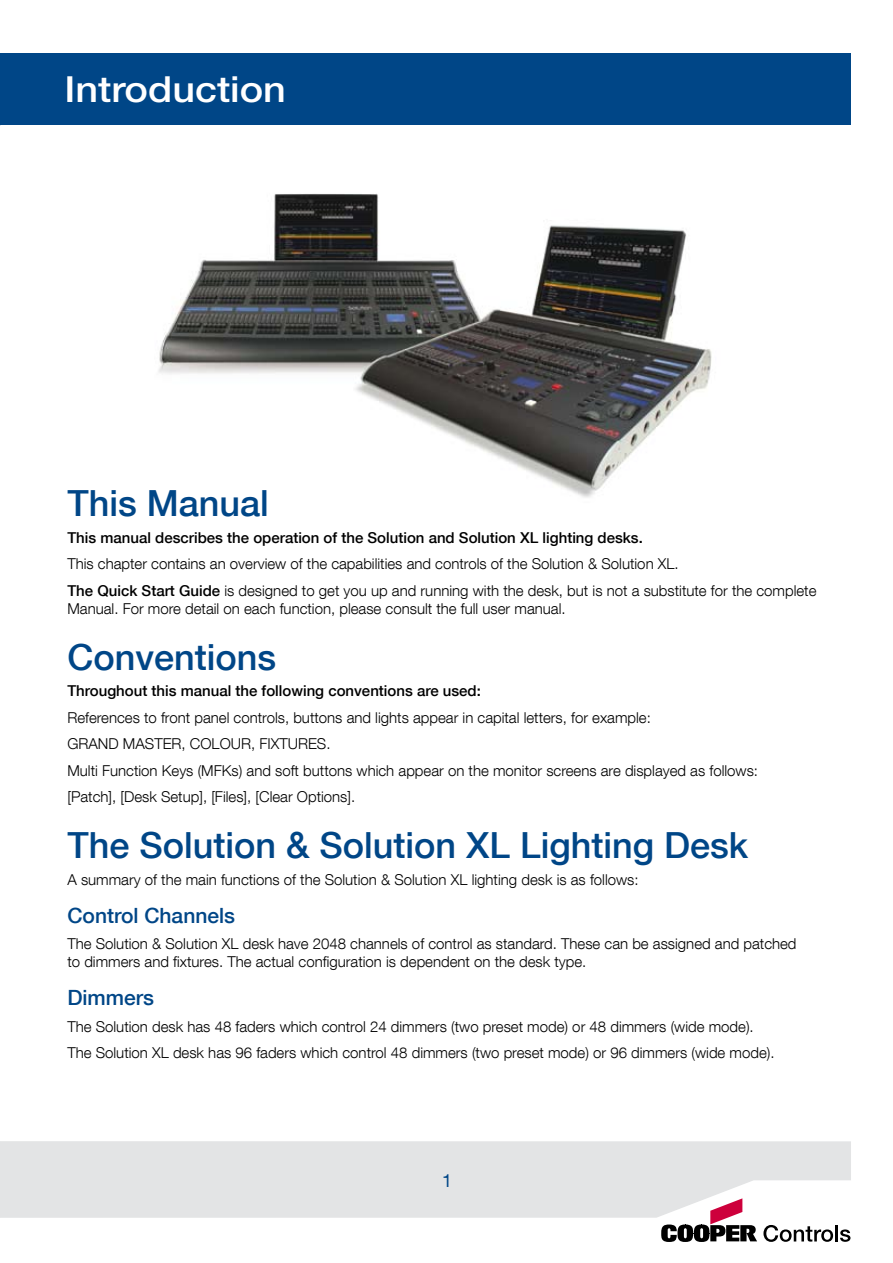
<style>
.page{position:relative;width:893px;height:1263px;background:#fff}
.page>*{position:absolute;margin:0;border:0;box-sizing:border-box;transform-origin:0 0}
.t1{font:500 36px "Helvetica Neue LT Com";color:#004687}
.t2{font:500 36px "Helvetica Neue";color:#fff;scale:1.1 1}
.t3{font:500 21px "Helvetica Neue LT Com";color:#004687}
.t4{font:18px "Helvetica Neue";color:#004687}
.t5{font:300 15px/26.5px "Helvetica Neue LT Com";color:#000}
.t6{font:500 15px "Helvetica Neue LT Com";color:#000}
.s1{font-weight:500}
</style>
<div class="page">
<div style="left:0;top:1141px;width:851px;height:77px;background:#e3e4e5"></div>
<svg style="left:661px;top:1198px;width:96px;height:44px"></svg>
<svg style="left:763px;top:1225px;width:70px;height:17px"></svg>
<hr style="left:835px;top:1225px;width:3px;height:16px;background:#000">
<svg style="left:840px;top:1229px;width:10px;height:13px"></svg>
<div style="left:0;top:53px;width:850px;height:72px;background:#004687"></div>
<img style="left:158px;top:193px;width:554px;height:305px">
<h1 class="t2" style="left:64px;top:68px;width:203px">Introduction</h1>
<h1 class="t1" style="left:67px;top:482px;width:203px">This Manual</h1>
<p class="t6" style="left:67px;top:529px;width:577px">This manual describes the operation of the Solution and Solution XL lighting desks.</p>
<p class="t5" style="left:67px;top:550px;width:751px">This chapter contains an overview of the capabilities and controls of the Solution &amp; Solution XL.<br><span class="s1">The Quick Start Guide</span> is designed to get you up and running with the desk, but is not a substitute for the complete</p>
<p class="t5" style="left:67px;top:595px;width:500px">Manual. For more detail on each function, please consult the full user manual.</p>
<h1 class="t1" style="left:67px;top:635px;width:210px">Conventions</h1>
<p class="t6" style="left:67px;top:682px;width:415px">Throughout this manual the following conventions are used:</p>
<p class="t5" style="left:67px;top:704px;width:692px">References to front panel controls, buttons and lights appear in capital letters, for example:<br>GRAND MASTER, COLOUR, FIXTURES.<br>Multi Function Keys (MFKs) and soft buttons which appear on the monitor screens are displayed as follows: [Patch], [Desk Setup], [Files], [Clear Options].</p>
<h1 class="t1" style="left:67px;top:824px;width:682px">The Solution &amp; Solution XL Lighting Desk</h1>
<p class="t5" style="left:67px;top:866px;width:573px">A summary of the main functions of the Solution &amp; Solution XL lighting desk is as follows:</p>
<h2 class="t3" style="left:67px;top:903px;width:169px">Control Channels</h2>
<p class="t5" style="left:67px;top:935px;width:731px;line-height:18px">The Solution &amp; Solution XL desk have 2048 channels of control as standard. These can be assigned and patched to dimmers and fixtures. The actual configuration is dependent on the desk type.</p>
<h2 class="t3" style="left:67px;top:985px;width:88px">Dimmers</h2>
<p class="t5" style="left:67px;top:1013px;width:709px">The Solution desk has 48 faders which control 24 dimmers (two preset mode) or 48 dimmers (wide mode).<br>The Solution XL desk has 96 faders which control 48 dimmers (two preset mode) or 96 dimmers (wide mode).</p>
<p class="t4" style="left:442px;top:1170px;width:12px">1</p>
</div>
